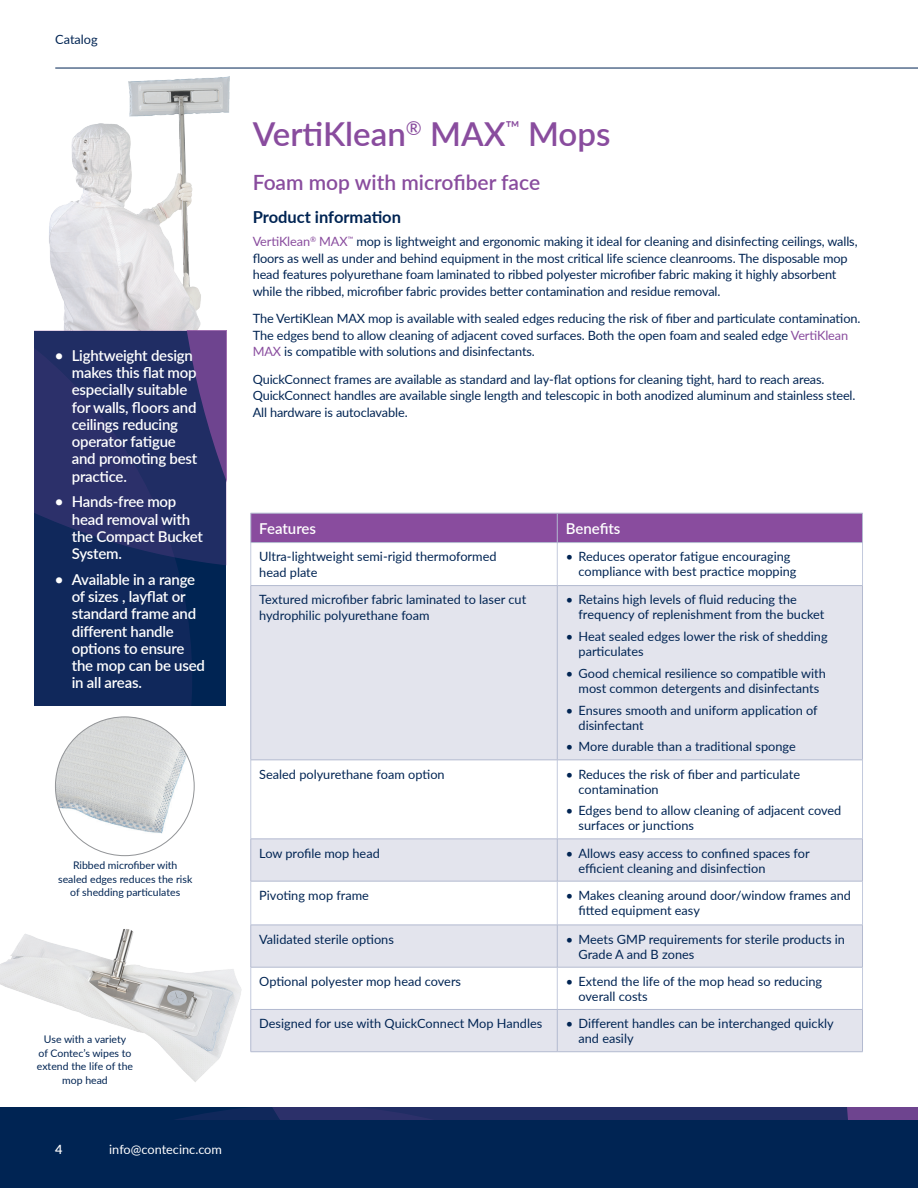
<style>
.page{position:relative;width:918px;height:1188px;background:#fff}
.page>*{position:absolute;margin:0;border:0;box-sizing:border-box;transform-origin:0 0}
.t1{font:600 33px "Lato";color:#894c9e}
.t2{font:600 21px "Lato";color:#894c9e}
.t3{font:700 16.5px "Lato";color:#002453}
.t4{font:600 15px/17.2px "Lato";letter-spacing:-.015em;color:#fff}
.t5{font:12.75px/15px "Lato";letter-spacing:-.01em;color:#002453}
.t6{font:12.75px "Lato";color:#fff}
.t7{font:600 12.75px "Lato";color:#fff}
.t8{font:10.5px/13.5px "Lato";color:#002453;text-align:center}
.s1{color:#894c9e}
</style>
<div class="page">
<div style="left:0;top:1120px;width:918px;height:68px;background:#002453"></div>
<svg style="left:0;top:1107px;width:918px;height:13px;background:#1f2c63"></svg>
<hr style="left:55px;top:68px;width:863px;height:1px;background:#002453">
<img style="left:43px;top:76px;width:187px;height:258px">
<svg style="left:192px;top:331px;width:34px;height:374px;background:#272f68"></svg>
<svg style="left:35px;top:331px;width:157px;height:374px;background:#1b2b61"></svg>
<img style="left:0;top:887px;width:264px;height:195px">
<img style="left:55px;top:717px;width:139px;height:139px;border-radius:69px">
<svg style="left:252px;top:586px;width:610px;height:465px;fill:#e3e4ed"></svg>
<hr style="left:251px;top:543px;width:1px;height:42px;background:#c3cadd">
<hr style="left:557px;top:543px;width:1px;height:42px;background:#c3cadd">
<hr style="left:862px;top:543px;width:1px;height:42px;background:#c3cadd">
<hr style="left:251px;top:760px;width:1px;height:79px;background:#c3cadd">
<hr style="left:557px;top:760px;width:1px;height:79px;background:#c3cadd">
<hr style="left:862px;top:760px;width:1px;height:79px;background:#c3cadd">
<hr style="left:251px;top:881px;width:1px;height:44px;background:#c3cadd">
<hr style="left:557px;top:881px;width:1px;height:44px;background:#c3cadd">
<hr style="left:862px;top:881px;width:1px;height:44px;background:#c3cadd">
<hr style="left:251px;top:967px;width:1px;height:42px;background:#c3cadd">
<hr style="left:557px;top:967px;width:1px;height:42px;background:#c3cadd">
<hr style="left:862px;top:967px;width:1px;height:42px;background:#c3cadd">
<div style="left:251px;top:513px;width:612px;height:30px;background:#894c9e"></div>
<hr style="left:557px;top:542px;width:306px;height:1px;background:#b3bad0">
<hr style="left:251px;top:585px;width:306px;height:1px;background:#b3bad0">
<hr style="left:251px;top:586px;width:1px;height:174px;background:#b3bad0">
<hr style="left:251px;top:760px;width:306px;height:1px;background:#b3bad0">
<hr style="left:557px;top:585px;width:306px;height:1px;background:#b3bad0">
<hr style="left:557px;top:586px;width:1px;height:174px;background:#b3bad0">
<hr style="left:862px;top:586px;width:1px;height:174px;background:#b3bad0">
<hr style="left:557px;top:760px;width:306px;height:1px;background:#b3bad0">
<hr style="left:251px;top:839px;width:306px;height:1px;background:#b3bad0">
<hr style="left:251px;top:839px;width:1px;height:42px;background:#b3bad0">
<hr style="left:251px;top:881px;width:306px;height:1px;background:#b3bad0">
<hr style="left:557px;top:839px;width:306px;height:1px;background:#b3bad0">
<hr style="left:557px;top:839px;width:1px;height:42px;background:#b3bad0">
<hr style="left:862px;top:839px;width:1px;height:42px;background:#b3bad0">
<hr style="left:557px;top:881px;width:306px;height:1px;background:#b3bad0">
<hr style="left:251px;top:925px;width:306px;height:1px;background:#b3bad0">
<hr style="left:251px;top:925px;width:1px;height:42px;background:#b3bad0">
<hr style="left:251px;top:967px;width:306px;height:1px;background:#b3bad0">
<hr style="left:557px;top:925px;width:306px;height:1px;background:#b3bad0">
<hr style="left:557px;top:925px;width:1px;height:42px;background:#b3bad0">
<hr style="left:862px;top:925px;width:1px;height:42px;background:#b3bad0">
<hr style="left:557px;top:967px;width:306px;height:1px;background:#b3bad0">
<hr style="left:251px;top:1009px;width:306px;height:1px;background:#b3bad0">
<hr style="left:251px;top:1010px;width:1px;height:42px;background:#b3bad0">
<hr style="left:251px;top:1051px;width:306px;height:1px;background:#b3bad0">
<hr style="left:557px;top:1009px;width:306px;height:1px;background:#b3bad0">
<hr style="left:557px;top:1010px;width:1px;height:42px;background:#b3bad0">
<hr style="left:862px;top:1010px;width:1px;height:42px;background:#b3bad0">
<hr style="left:557px;top:1051px;width:306px;height:1px;background:#b3bad0">
<p class="t5" style="left:55px;top:32px;width:44px">Catalog</p>
<p class="t4" style="left:72px;top:346px;width:127px;text-indent:-17px">• Lightweight design makes this flat mop especially suitable for walls, floors and ceilings reducing operator fatigue and promoting best practice.</p>
<p class="t4" style="left:72px;top:493px;width:133px;text-indent:-17px">• Hands-free mop head removal with the Compact Bucket<br>System.</p>
<p class="t4" style="left:72px;top:570px;width:135px;text-indent:-17px">• Available in a range of sizes , layflat or standard frame and different handle options to ensure the mop can be used in all areas.</p>
<p class="t8" style="left:58px;top:858px;width:136px">Ribbed microfiber with sealed edges reduces the risk of shedding particulates</p>
<p class="t8" style="left:37px;top:1032px;width:98px">Use with a variety<br>of Contec’s wipes to extend the life of the mop head</p>
<p class="t7" style="left:55px;top:1140px;width:9px">4</p>
<p class="t6" style="left:109px;top:1140px;width:114px">info@contecinc.com</p>
<h1 class="t1" style="left:253px;top:110px;width:359px">VertiKlean<sup>®</sup> MAX<sup>™</sup> Mops</h1>
<h2 class="t2" style="left:253px;top:167px;width:289px">Foam mop with microfiber face</h2>
<p class="t3" style="left:253px;top:205px;width:150px">Product information</p>
<p class="t5" style="left:253px;top:233px;width:606px;line-height:16.5px"><span class="s1">VertiKlean</span><sup>®</sup> <span class="s1">MAX</span><sup>™</sup> mop is lightweight and ergonomic making it ideal for cleaning and disinfecting ceilings, walls, floors as well as under and behind equipment in the most critical life science cleanrooms. The disposable mop head features polyurethane foam laminated to ribbed polyester microfiber fabric making it highly absorbent while the ribbed, microfiber fabric provides better contamination and residue removal.</p>
<p class="t5" style="left:253px;top:310px;width:609px;line-height:16.5px">The VertiKlean MAX mop is available with sealed edges reducing the risk of fiber and particulate contamination.<br>The edges bend to allow cleaning of adjacent coved surfaces. Both the open foam and sealed edge <span class="s1">VertiKlean<br>MAX</span> is compatible with solutions and disinfectants.</p>
<p class="t5" style="left:253px;top:370px;width:604px;line-height:16.5px">QuickConnect frames are available as standard and lay-flat options for cleaning tight, hard to reach areas.<br>QuickConnect handles are available single length and telescopic in both anodized aluminum and stainless steel.<br>All hardware is autoclavable.</p>
<p class="t4" style="left:259px;top:519px;width:58px">Features</p>
<p class="t4" style="left:566px;top:519px;width:56px">Benefits</p>
<p class="t5" style="left:259px;top:548px;width:239px;line-height:15.8px">Ultra-lightweight semi-rigid thermoformed head plate</p>
<p class="t5" style="left:579px;top:549px;width:220px;text-indent:-13px">• Reduces operator fatigue encouraging compliance with best practice mopping</p>
<p class="t5" style="left:259px;top:591px;width:268px;line-height:15.8px">Textured microfiber fabric laminated to laser cut hydrophilic polyurethane foam</p>
<p class="t5" style="left:579px;top:592px;width:247px;text-indent:-13px">• Retains high levels of fluid reducing the frequency of replenishment from the bucket</p>
<p class="t5" style="left:579px;top:628px;width:251px;text-indent:-13px">• Heat sealed edges lower the risk of shedding particulates</p>
<p class="t5" style="left:566px;top:665px;width:262px;text-align:center">• Good chemical resilience so compatible with most common detergents and disinfectants</p>
<p class="t5" style="left:579px;top:702px;width:241px;text-indent:-13px">• Ensures smooth and uniform application of disinfectant</p>
<p class="t5" style="left:566px;top:739px;width:231px">• More durable than a traditional sponge</p>
<p class="t5" style="left:259px;top:766px;width:187px">Sealed polyurethane foam option</p>
<p class="t5" style="left:579px;top:766px;width:223px;text-indent:-13px">• Reduces the risk of fiber and particulate contamination</p>
<p class="t5" style="left:579px;top:803px;width:264px;text-indent:-13px">• Edges bend to allow cleaning of adjacent coved surfaces or junctions</p>
<p class="t5" style="left:259px;top:845px;width:122px">Low profile mop head</p>
<p class="t5" style="left:579px;top:845px;width:233px;text-indent:-13px">• Allows easy access to confined spaces for efficient cleaning and disinfection</p>
<p class="t5" style="left:259px;top:887px;width:111px">Pivoting mop frame</p>
<p class="t5" style="left:579px;top:887px;width:274px;text-indent:-13px">• Makes cleaning around door/window frames and fitted equipment easy</p>
<p class="t5" style="left:259px;top:931px;width:136px">Validated sterile options</p>
<p class="t5" style="left:579px;top:931px;width:268px;text-indent:-13px">• Meets GMP requirements for sterile products in<br>Grade A and B zones</p>
<p class="t5" style="left:259px;top:973px;width:203px">Optional polyester mop head covers</p>
<p class="t5" style="left:579px;top:973px;width:245px;text-indent:-13px">• Extend the life of the mop head so reducing overall costs</p>
<p class="t5" style="left:259px;top:1016px;width:285px">Designed for use with QuickConnect Mop Handles</p>
<p class="t5" style="left:579px;top:1016px;width:257px;text-indent:-13px">• Different handles can be interchanged quickly and easily</p>
</div>
